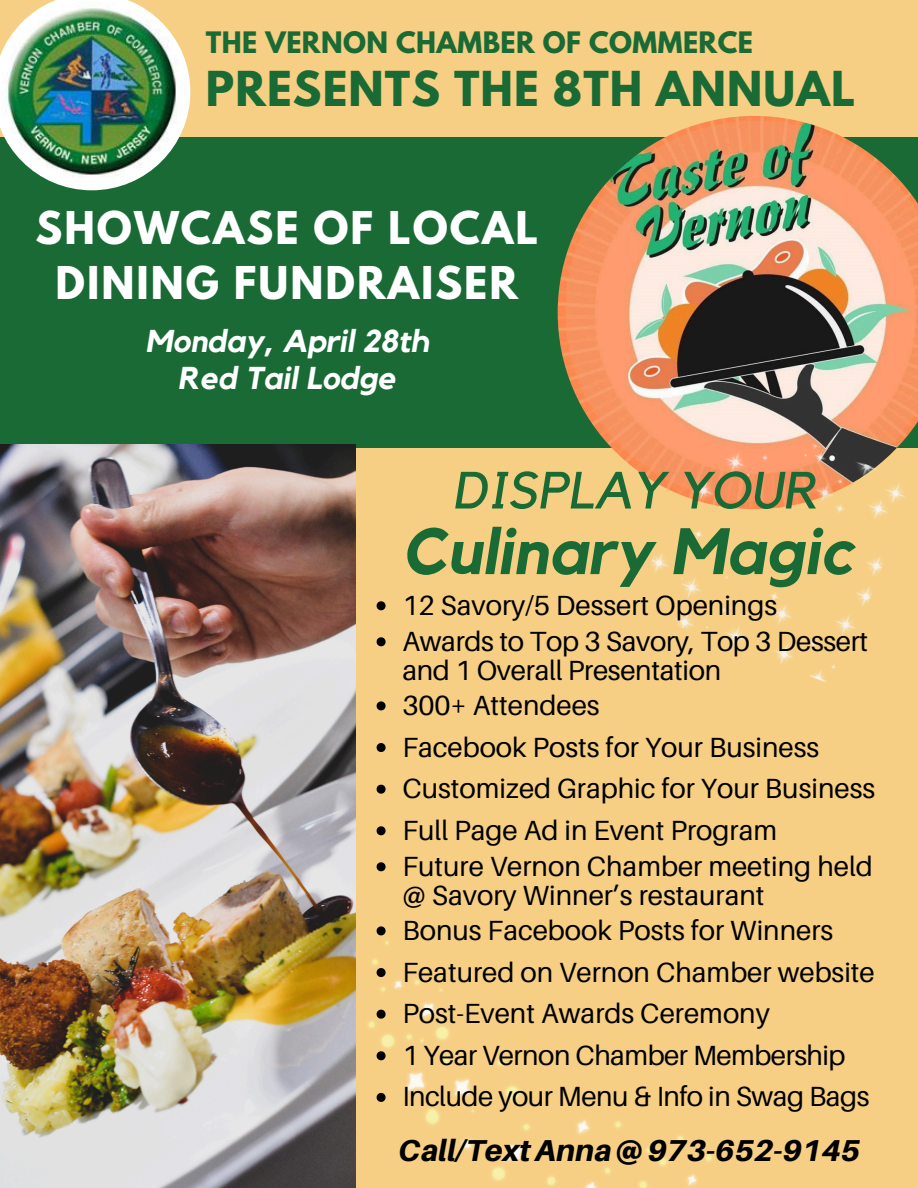
<style>
.page{position:relative;width:918px;height:1188px;background:#f6cf84}
.page>*{position:absolute;margin:0;border:0;box-sizing:border-box;transform-origin:0 0}
.t1{font:italic 700 64.8px "Kollektif";color:#196a34}
.t2{font:italic 51.75px "Kollektif";color:#196a34}
.t3{font:700 42.75px "League Spartan";letter-spacing:.025em;color:#196a34}
.t4{font:700 40.05px/55.2px "League Spartan";letter-spacing:.05em;color:#fff;text-align:center}
.t5{font:italic 700 31.5px/37.2px "Kollektif";color:#fff;text-align:center}
.t6{font:italic 800 30.3px "Aileron";color:#000}
.t7{font:27.75px/29.2px "Aileron";color:#000}
.t8{font:27.75px "Aileron";letter-spacing:-.02em;color:#000}
.t9{font:700 26.25px "League Spartan";letter-spacing:.015em;color:#196a34}
</style>
<div class="page">
<div style="left:0;top:137px;width:918px;height:310px;background:#196a34"></div>
<img style="left:0;top:444px;width:355px;height:744px">
<img style="left:0;top:0;width:190px;height:190px">
<img style="left:558px;top:116px;width:360px;height:351px">
<img style="left:633px;top:405px;width:281px;height:277px">
<img style="left:303px;top:909px;width:410px;height:279px">
<svg style="left:377px;top:601px;width:9px;height:9px"></svg>
<svg style="left:377px;top:637px;width:9px;height:9px"></svg>
<svg style="left:377px;top:701px;width:9px;height:9px"></svg>
<svg style="left:377px;top:743px;width:9px;height:9px"></svg>
<svg style="left:377px;top:785px;width:9px;height:9px"></svg>
<svg style="left:377px;top:826px;width:9px;height:9px"></svg>
<svg style="left:377px;top:862px;width:9px;height:9px"></svg>
<svg style="left:377px;top:926px;width:9px;height:9px"></svg>
<svg style="left:377px;top:968px;width:9px;height:9px"></svg>
<svg style="left:377px;top:1010px;width:9px;height:9px"></svg>
<svg style="left:377px;top:1051px;width:9px;height:9px"></svg>
<svg style="left:377px;top:1093px;width:9px;height:9px"></svg>
<p class="t9" style="left:206px;top:30px;width:549px">THE VERNON CHAMBER OF COMMERCE</p>
<p class="t3" style="left:206px;top:68px;width:651px">PRESENTS THE 8TH ANNUAL</p>
<p class="t4" style="left:36px;top:205px;width:504px">SHOWCASE OF LOCAL<br>DINING FUNDRAISER</p>
<h3 class="t5" style="left:145px;top:324px;width:284px">Monday, April 28th<br>Red Tail Lodge</h3>
<p class="t2" style="left:452px;top:467px;width:366px">DISPLAY YOUR</p>
<p class="t1" style="left:402px;top:522px;width:453px">Culinary Magic</p>
<h4 class="t7" style="left:402px;top:590px;width:376px">12 Savory/5 Dessert Openings</h4>
<p class="t7" style="left:402px;top:626px;width:467px">Awards to Top 3 Savory, Top 3 Dessert and 1 Overall Presentation</p>
<p class="t7" style="left:402px;top:690px;width:199px">300+ Attendees</p>
<h2 class="t7" style="left:402px;top:732px;width:418px">Facebook Posts for Your Business</h2>
<h1 class="t7" style="left:402px;top:773px;width:474px">Customized Graphic for Your Business</h1>
<p class="t7" style="left:402px;top:815px;width:376px">Full Page Ad in Event Program</p>
<p class="t7" style="left:402px;top:851px;width:472px">Future Vernon Chamber meeting held @ Savory Winner’s restaurant</p>
<p class="t7" style="left:402px;top:915px;width:432px">Bonus Facebook Posts for Winners</p>
<p class="t7" style="left:402px;top:957px;width:474px">Featured on Vernon Chamber website</p>
<p class="t7" style="left:402px;top:998px;width:369px">Post-Event Awards Ceremony</p>
<p class="t8" style="left:402px;top:1038px;width:445px">1 Year Vernon Chamber Membership</p>
<p class="t8" style="left:402px;top:1080px;width:469px">Include your Menu &amp; Info in Swag Bags</p>
<p class="t6" style="left:398px;top:1132px;width:464px">Call/TextAnna@973-652-9145</p>
</div>
